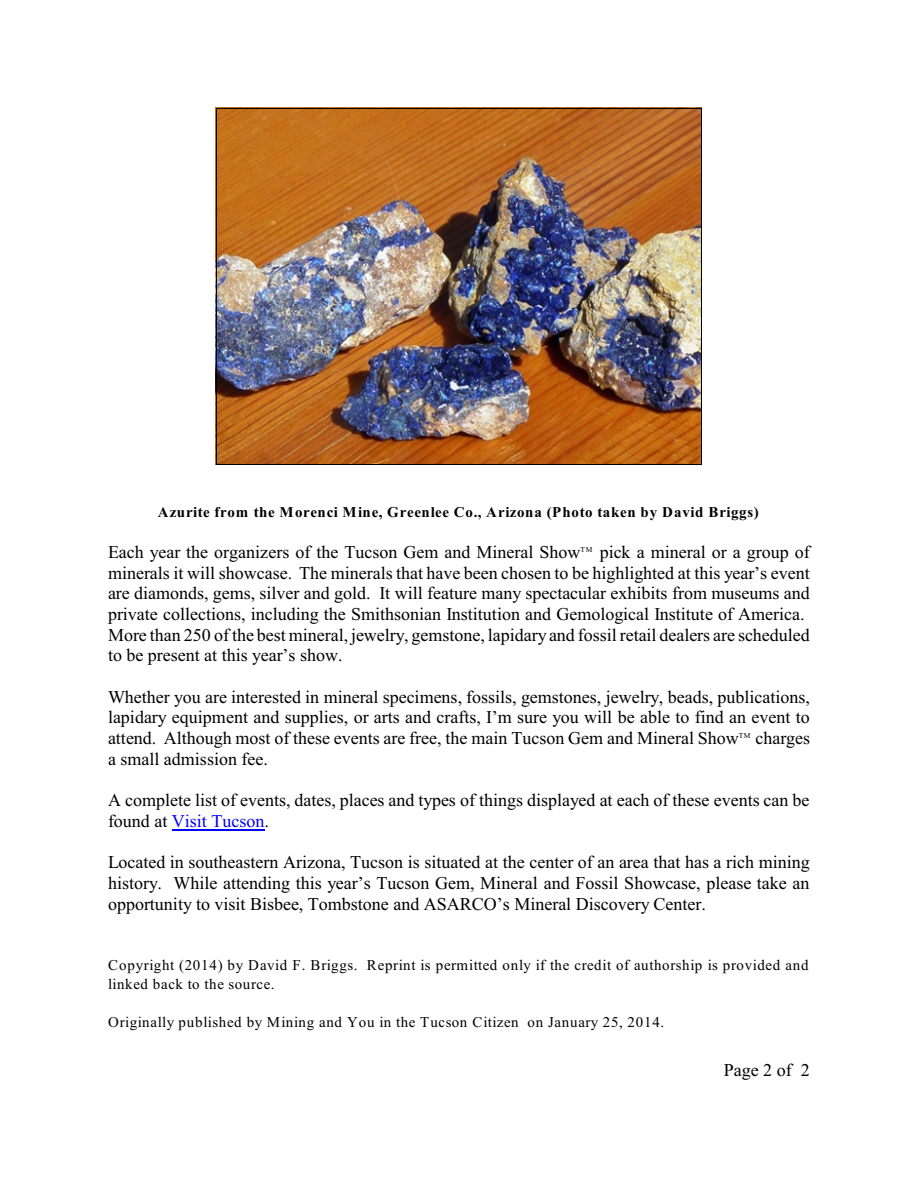
<style>
.page{position:relative;width:918px;height:1188px;background:#fff}
.page>*{position:absolute;margin:0;border:0;box-sizing:border-box;transform-origin:0 0}
.t1{font:18px/20.7px "Times New Roman";color:#000}
.t2{font:15px/18.9px "Times New Roman";letter-spacing:.04em;color:#000}
.t3{font:700 15px "Times New Roman";letter-spacing:.05em;color:#000}
.t4{font:7.5px "Times New Roman";color:#000}
.s1{color:#00f}
</style>
<div class="page">
<hr style="left:172px;top:830px;width:92px;height:1px;background:#00f">
<img style="left:216px;top:108px;width:486px;height:357px">
<p class="t3" style="left:158px;top:506px;width:602px">Azurite from the Morenci Mine, Greenlee Co., Arizona (Photo taken by David Briggs)</p>
<p class="t1" style="left:108px;top:543px;width:703px">Each year the organizers of the Tucson Gem and Mineral Show pick a mineral or a group of</p>
<p class="t4" style="left:581px;top:547px;width:13px">TM</p>
<p class="t1" style="left:108px;top:564px;width:703px">minerals it will showcase. The minerals that have been chosen to be highlighted at this year’s event are diamonds, gems, silver and gold. It will feature many spectacular exhibits from museums and private collections, including the Smithsonian Institution and Gemological Institute of America.<br>More than 250 of the best mineral, jewelry, gemstone, lapidaryand fossil retail dealers are scheduled to be present at this year’s show.</p>
<p class="t1" style="left:108px;top:688px;width:704px;text-align:justify">Whether you are interested in mineral specimens, fossils, gemstones, jewelry, beads, publications, lapidary equipment and supplies, or arts and crafts, I’m sure you will be able to find an event to attend. Although most of these events are free, the main Tucson Gem and Mineral Show charges</p>
<p class="t4" style="left:739px;top:733px;width:13px">TM</p>
<p class="t1" style="left:108px;top:750px;width:161px">a small admission fee.</p>
<p class="t1" style="left:108px;top:792px;width:703px">A complete list of events, dates, places and types of things displayed at each of these events can be found at <span class="s1">Visit Tucson</span>.</p>
<p class="t1" style="left:108px;top:854px;width:703px;text-align:justify">Located in southeastern Arizona, Tucson is situated at the center of an area that has a rich mining history. While attending this year’s Tucson Gem, Mineral and Fossil Showcase, please take an opportunity to visit Bisbee, Tombstone and ASARCO’s Mineral Discovery Center.</p>
<p class="t2" style="left:108px;top:957px;width:702px">Copyright (2014) by David F. Briggs. Reprint is permitted only if the credit of authorship is provided and linked back to the source.</p>
<p class="t2" style="left:108px;top:1014px;width:558px">Originally published by Mining and You in the Tucson Citizen on January 25, 2014.</p>
<p class="t1" style="left:724px;top:1061px;width:87px">Page 2 of 2</p>
</div>
